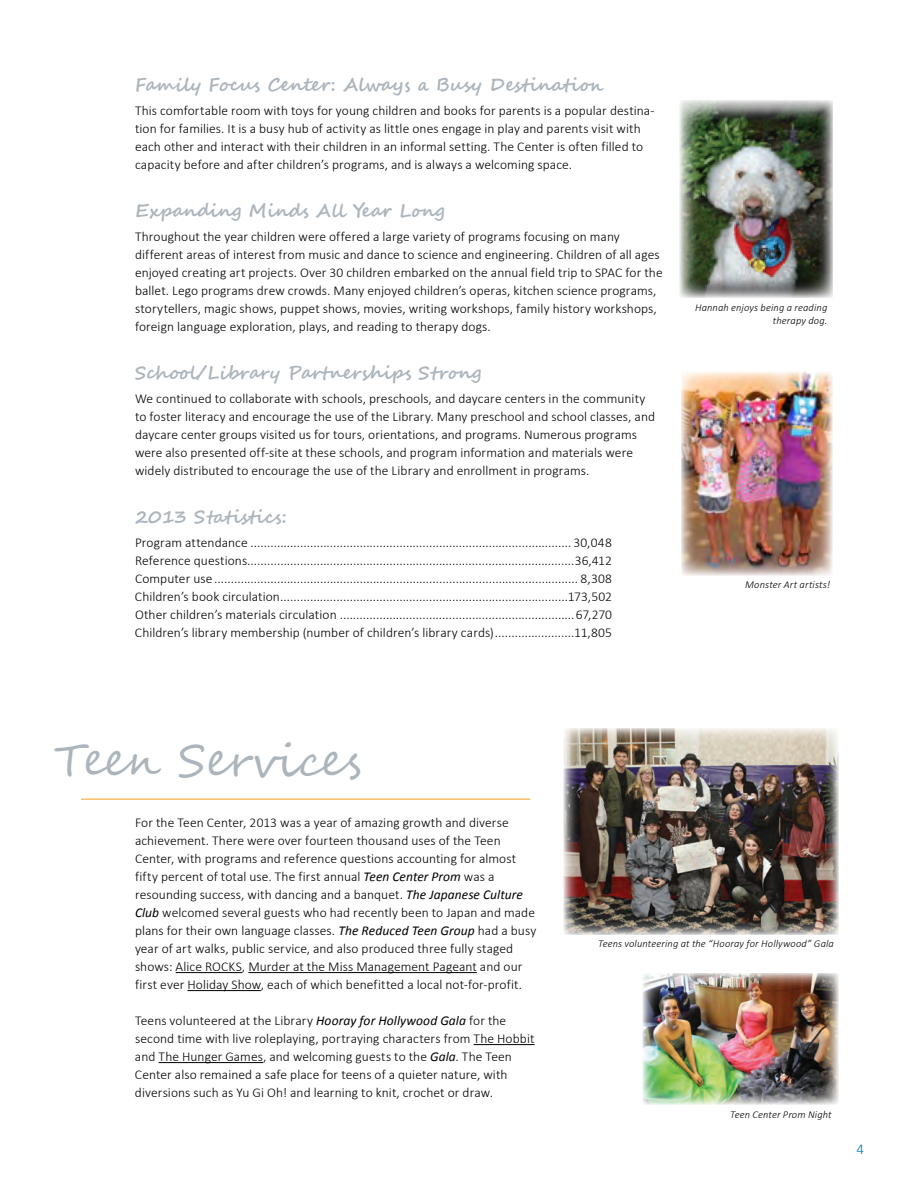
<style>
.page{position:relative;width:918px;height:1188px;background:#fff}
.page>*{position:absolute;margin:0;border:0;box-sizing:border-box;transform-origin:0 0}
.Header_2{font:45px "Segoe Script";letter-spacing:-.005em;color:#acb4bc}
.Subhead_1{font:700 18px "Segoe Script";color:#acb4bc}
.Pres_Dir_Message_Cop{font:300 15px "Calibri";color:#0078c0}
.Body_Text{font:300 13.5px/18px "Calibri";letter-spacing:.005em;color:#000001}
.t1{font:italic 300 10.5px/13.5px "Calibri";letter-spacing:.01em;color:#000001;text-align:right}
.s1{font-weight:400;font-style:italic}
</style>
<div class="page">
<img style="left:681px;top:371px;width:151px;height:205px">
<hr style="left:176px;top:972px;width:66px;height:1px;background:#000001">
<hr style="left:248px;top:972px;width:229px;height:1px;background:#000001">
<hr style="left:187px;top:990px;width:74px;height:1px;background:#000001">
<hr style="left:474px;top:1044px;width:61px;height:1px;background:#000001">
<hr style="left:159px;top:1062px;width:104px;height:1px;background:#000001">
<img style="left:564px;top:728px;width:275px;height:207px">
<img style="left:642px;top:973px;width:196px;height:132px">
<div style="left:670px;top:90px;width:164px;height:207px;background:#fff;opacity:.75"></div>
<div style="left:675px;top:103px;width:159px;height:194px;background:#231f20;opacity:.75"></div>
<hr style="left:81px;top:799px;width:449px;height:1px;background:#f89f1c">
<p class="Subhead_1" style="left:135px;top:70px;width:470px">Family Focus Center: Always a Busy Destination</p>
<p class="Body_Text" style="left:135px;top:101px;width:521px">This comfortable room with toys for young children and books for parents is a popular destina&shy;tion for families. It is a busy hub of activity as little ones engage in play and parents visit with each other and interact with their children in an informal setting. The Center is often filled to capacity before and after children’s programs, and is always a welcoming space.</p>
<p class="Subhead_1" style="left:135px;top:196px;width:311px">Expanding Minds All Year Long</p>
<p class="Body_Text" style="left:135px;top:227px;width:529px">Throughout the year children were offered a large variety of programs focusing on many different areas of interest from music and dance to science and engineering. Children of all ages enjoyed creating art projects. Over 30 children embarked on the annual field trip to SPAC for the ballet. Lego programs drew crowds. Many enjoyed children’s operas, kitchen science programs, storytellers, magic shows, puppet shows, movies, writing workshops, family history workshops, foreign language exploration, plays, and reading to therapy dogs.</p>
<p class="Subhead_1" style="left:135px;top:358px;width:347px">School/Library Partnerships Strong</p>
<p class="Body_Text" style="left:135px;top:389px;width:522px">We continued to collaborate with schools, preschools, and daycare centers in the community to foster literacy and encourage the use of the Library. Many preschool and school classes, and daycare center groups visited us for tours, orientations, and programs. Numerous programs were also presented off-site at these schools, and program information and materials were widely distributed to encourage the use of the Library and enrollment in programs.</p>
<p class="Subhead_1" style="left:135px;top:502px;width:153px">2013 Statistics:</p>
<p class="Body_Text" style="left:135px;top:533px;width:478px">Program attendance ................................................................................................. 30,048</p>
<p class="Body_Text" style="left:135px;top:551px;width:479px">Reference questions...................................................................................................36,412</p>
<p class="Body_Text" style="left:135px;top:569px;width:479px">Computer use .............................................................................................................. 8,308</p>
<p class="Body_Text" style="left:135px;top:587px;width:478px">Children’s book circulation.......................................................................................173,502</p>
<p class="Body_Text" style="left:135px;top:605px;width:478px">Other children’s materials circulation .......................................................................67,270</p>
<p class="Body_Text" style="left:135px;top:623px;width:478px">Children’s library membership (number of children’s library cards)........................11,805</p>
<p class="t1" style="left:695px;top:301px;width:134px">Hannah enjoys being a reading therapy dog.</p>
<p class="t1" style="left:745px;top:578px;width:87px">Monster Art artists!</p>
<p class="Header_2" style="left:54px;top:723px;width:309px">Teen Services</p>
<p class="Body_Text" style="left:135px;top:813px;width:403px">For the Teen Center, 2013 was a year of amazing growth and diverse achievement. There were over fourteen thousand uses of the Teen Center, with programs and reference questions accounting for almost fifty percent of total use. The first annual <span class="s1">Teen Center Prom</span> was a resounding success, with dancing and a banquet. <span class="s1">The Japanese Culture Club</span> welcomed several guests who had recently been to Japan and made plans for their own language classes. <span class="s1">The Reduced Teen Group</span> had a busy year of art walks, public service, and also produced three fully staged shows: Alice ROCKS, Murder at the Miss Management Pageant and our first ever Holiday Show, each of which benefitted a local not-for-profit.</p>
<p class="Body_Text" style="left:135px;top:1011px;width:401px">Teens volunteered at the Library <span class="s1">Hooray for Hollywood Gala</span> for the second time with live roleplaying, portraying characters from The Hobbit and The Hunger Games, and welcoming guests to the <span class="s1">Gala</span>. The Teen Center also remained a safe place for teens of a quieter nature, with diversions such as Yu Gi Oh! and learning to knit, crochet or draw.</p>
<p class="t1" style="left:598px;top:937px;width:237px">Teens volunteering at the “Hooray for Hollywood” Gala</p>
<p class="t1" style="left:730px;top:1107px;width:103px">Teen Center Prom Night</p>
<p class="Pres_Dir_Message_Cop" style="left:856px;top:1140px;width:9px">4</p>
</div>
